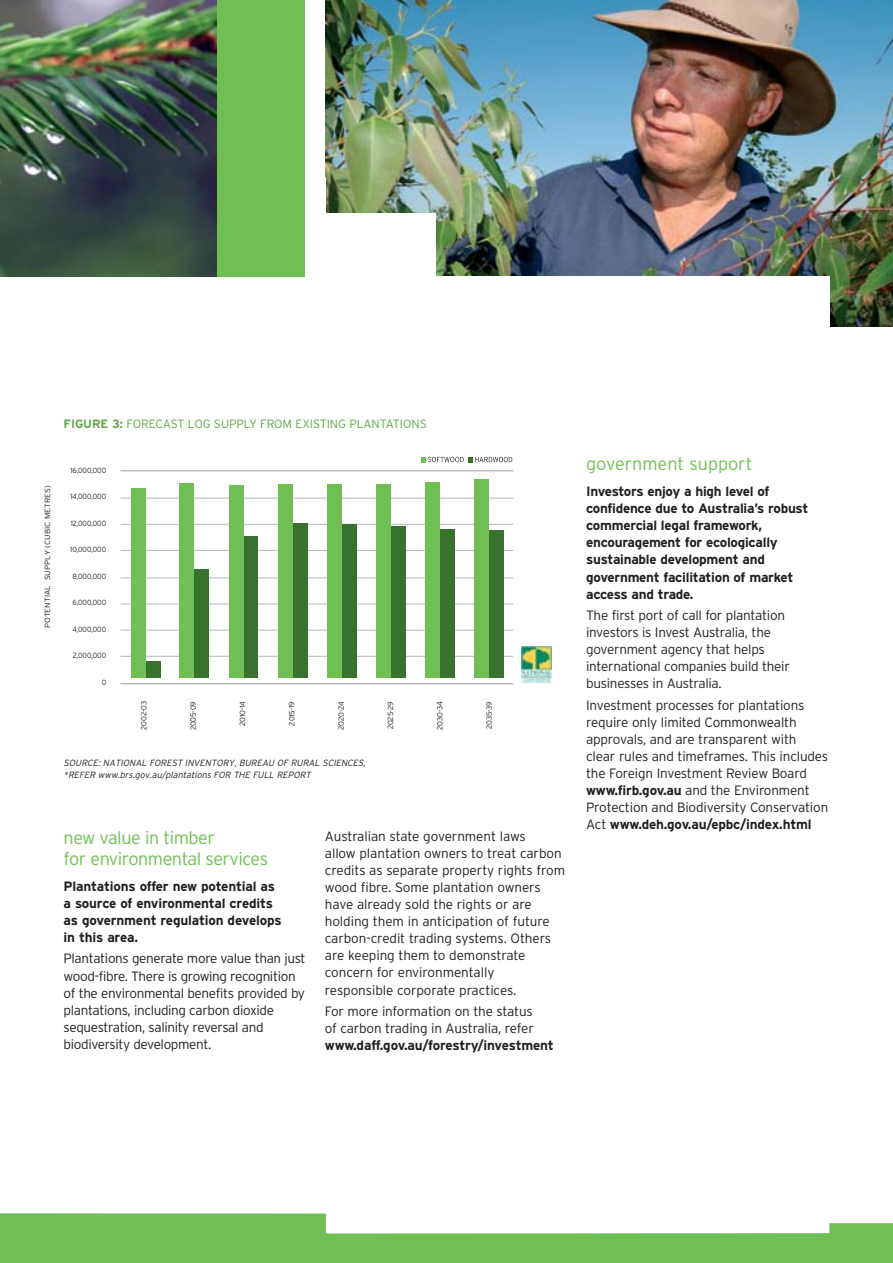
<style>
.page{position:relative;width:893px;height:1263px;background:#fff}
.page>*{position:absolute;margin:0;border:0;box-sizing:border-box;transform-origin:0 0}
.t1{font:300 18px/21px "Interstate";letter-spacing:-.025em;color:#70bf54}
.t2{font:300 18px "Interstate";color:#70bf54}
.t3{font:300 13.5px/17.1px "Interstate";letter-spacing:-.02em;color:#231f20}
.t4{font:700 13.5px/17.1px "Interstate";letter-spacing:-.02em;color:#231f20}
.t5{font:300 12px "Interstate";letter-spacing:-.005em;color:#60a749}
.t6{font:italic 300 9px/12px "Interstate";color:#231f20}
.t7{font:300 7.5px "Interstate";letter-spacing:-.02em;color:#231f20;scale:.94 1}
.t8{font:300 7.5px "Interstate";letter-spacing:-.02em;color:#231f20}
.t9{font:300 7.5px "Interstate";letter-spacing:.015em;color:#231f20;scale:1.07 1}
.s1{font-weight:700}
</style>
<div class="page">
<svg style="left:0;top:1213px;width:892px;height:50px"></svg>
<img style="left:326px;top:0;width:566px;height:327px">
<div style="left:326px;top:276px;width:503px;height:57px;background:#fff"></div>
<div style="left:0;top:0;width:305px;height:276px;background:#70bf54"></div>
<img style="left:0;top:0;width:216px;height:276px">
<div style="left:326px;top:213px;width:110px;height:63px;background:#fff"></div>
<svg style="left:421px;top:457px;width:91px;height:5px"></svg>
<hr style="left:121px;top:656px;width:392px;height:1px;background:#b4b8bf">
<hr style="left:121px;top:630px;width:392px;height:1px;background:#b4b8bf">
<hr style="left:121px;top:604px;width:392px;height:1px;background:#b4b8bf">
<hr style="left:121px;top:578px;width:392px;height:1px;background:#b4b8bf">
<hr style="left:121px;top:550px;width:392px;height:1px;background:#b4b8bf">
<hr style="left:121px;top:524px;width:392px;height:1px;background:#b4b8bf">
<hr style="left:121px;top:498px;width:392px;height:1px;background:#b4b8bf">
<hr style="left:121px;top:470px;width:392px;height:1px;background:#b4b8bf">
<hr style="left:121px;top:683px;width:392px;height:1px;background:#b4b8bf">
<img style="left:521px;top:647px;width:30px;height:36px">
<div style="left:146px;top:661px;width:14px;height:17px;background:#39722e"></div>
<div style="left:131px;top:489px;width:15px;height:189px;background:#70bf54"></div>
<div style="left:194px;top:570px;width:15px;height:108px;background:#39722e"></div>
<div style="left:179px;top:484px;width:15px;height:194px;background:#70bf54"></div>
<div style="left:243px;top:536px;width:15px;height:142px;background:#39722e"></div>
<div style="left:229px;top:485px;width:14px;height:193px;background:#70bf54"></div>
<div style="left:293px;top:523px;width:14px;height:155px;background:#39722e"></div>
<div style="left:278px;top:485px;width:15px;height:193px;background:#70bf54"></div>
<div style="left:342px;top:524px;width:15px;height:154px;background:#39722e"></div>
<div style="left:327px;top:485px;width:15px;height:193px;background:#70bf54"></div>
<div style="left:391px;top:527px;width:15px;height:151px;background:#39722e"></div>
<div style="left:376px;top:485px;width:15px;height:193px;background:#70bf54"></div>
<div style="left:440px;top:529px;width:15px;height:149px;background:#39722e"></div>
<div style="left:425px;top:482px;width:15px;height:196px;background:#70bf54"></div>
<div style="left:489px;top:531px;width:15px;height:147px;background:#39722e"></div>
<div style="left:474px;top:480px;width:15px;height:198px;background:#70bf54"></div>
<p class="t5" style="left:64px;top:419px;width:365px"><span class="s1">FIGURE 3:</span> FORECAST LOG SUPPLY FROM EXISTING PLANTATIONS</p>
<p class="t9" style="left:45px;top:628px;width:135px;rotate:-90deg">POTENTIAL SUPPLY (CUBIC METRES)</p>
<p class="t7" style="left:70px;top:467px;width:39px">16,000,000</p>
<p class="t7" style="left:70px;top:494px;width:40px">14,000,000</p>
<p class="t7" style="left:71px;top:520px;width:39px">12,000,000</p>
<p class="t7" style="left:70px;top:547px;width:40px">10,000,000</p>
<p class="t7" style="left:72px;top:573px;width:37px">8,000,000</p>
<p class="t7" style="left:73px;top:600px;width:37px">6,000,000</p>
<p class="t7" style="left:72px;top:626px;width:37px">4,000,000</p>
<p class="t7" style="left:73px;top:653px;width:37px">2,000,000</p>
<p class="t7" style="left:102px;top:680px;width:6px">0</p>
<p class="t8" style="left:141px;top:730px;width:30px;rotate:-90deg">2002-03</p>
<p class="t8" style="left:190px;top:730px;width:31px;rotate:-90deg">2005-09</p>
<p class="t8" style="left:240px;top:726px;width:26px;rotate:-90deg">2010-14</p>
<p class="t8" style="left:289px;top:726px;width:26px;rotate:-90deg">2015-19</p>
<p class="t8" style="left:338px;top:730px;width:30px;rotate:-90deg">2020-24</p>
<p class="t8" style="left:387px;top:729px;width:30px;rotate:-90deg">2025-29</p>
<p class="t8" style="left:437px;top:730px;width:30px;rotate:-90deg">2030-34</p>
<p class="t8" style="left:486px;top:729px;width:30px;rotate:-90deg">2035-39</p>
<p class="t6" style="left:64px;top:757px;width:305px">SOURCE: NATIONAL FOREST INVENTORY, BUREAU OF RURAL SCIENCES, *REFER www.brs.gov.au/plantations FOR THE FULL REPORT</p>
<h1 class="t1" style="left:64px;top:829px;width:206px">new value in timber<br>for environmental services</h1>
<p class="t4" style="left:64px;top:879px;width:219px">Plantations offer new potential as a source of environmental credits as government regulation develops in this area.</p>
<p class="t3" style="left:64px;top:951px;width:243px">Plantations generate more value than just wood-fibre. There is growing recognition of the environmental benefits provided by plantations, including carbon dioxide sequestration, salinity reversal and biodiversity development.</p>
<p class="t3" style="left:325px;top:828px;width:242px">Australian state government laws<br>allow plantation owners to treat carbon credits as separate property rights from wood fibre. Some plantation owners have already sold the rights or are holding them in anticipation of future carbon-credit trading systems. Others are keeping them to demonstrate concern for environmentally responsible corporate practices.</p>
<p class="t3" style="left:325px;top:1004px;width:210px">For more information on the status of carbon trading in Australia, refer</p>
<p class="t4" style="left:325px;top:1038px;width:230px">www.daff.gov.au/forestry/investment</p>
<h1 class="t2" style="left:586px;top:457px;width:168px">government support</h1>
<p class="t4" style="left:586px;top:484px;width:224px">Investors enjoy a high level of confidence due to Australia’s robust commercial legal framework, encouragement for ecologically sustainable development and government facilitation of market access and trade.</p>
<p class="t3" style="left:586px;top:608px;width:205px">The first port of call for plantation investors is Invest Australia, the government agency that helps international companies build their businesses in Australia.</p>
<p class="t3" style="left:586px;top:698px;width:244px">Investment processes for plantations require only limited Commonwealth approvals, and are transparent with clear rules and timeframes. This includes the Foreign Investment Review Board <span class="s1">www.firb.gov.au</span> and the Environment Protection and Biodiversity Conservation Act <span class="s1">www.deh.gov.au/epbc/index.html</span></p>
</div>
